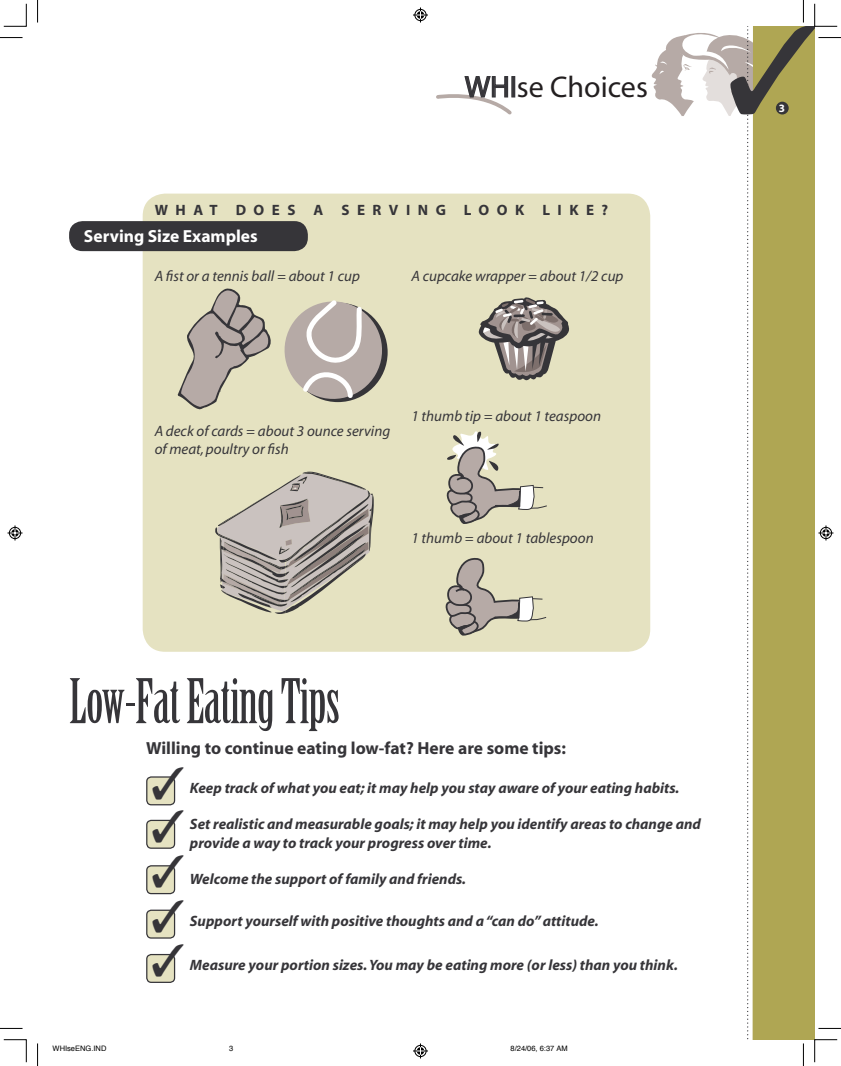
<style>
.page{position:relative;width:841px;height:1066px;background:#fff}
.page>*{position:absolute;margin:0;border:0;box-sizing:border-box;transform-origin:0 0}
.t1{font:60px "Birch";letter-spacing:-.01em;color:#363539}
.t2{font:30px "Myriad";color:#231f20}
.t3{font:700 17.5px "Myriad";color:#363539}
.t4{font:700 17.5px "Myriad";color:#fff}
.t5{font:italic 700 15px/18.8px "Myriad";color:#363539}
.t6{font:italic 15px/17.5px "Myriad";color:#363539}
.t7{font:700 15px "Myriad";letter-spacing:.5em;color:#363539}
.t8{font:700 11.25px "Myriad";color:#fff}
.t9{font:7.5px "Helvetica";color:#000}
.s1{color:#363539}
</style>
<div class="page">
<svg style="left:436px;top:76px;width:78px;height:39px"></svg>
<div style="left:511px;top:76px;width:4px;height:21px;border:1px solid #363539"></div>
<div style="left:143px;top:193px;width:507px;height:458px;background:#e5e2c1"></div>
<div style="left:69px;top:221px;width:239px;height:30px;background:#363539"></div>
<svg style="left:178px;top:289px;width:92px;height:120px;background:#bfb8a7"></svg>
<svg style="left:478px;top:297px;width:90px;height:83px;background:#a09a8f"></svg>
<svg style="left:445px;top:557px;width:101px;height:78px;background:#c5c0ac"></svg>
<svg style="left:446px;top:431px;width:100px;height:93px;background:#c9c4b1"></svg>
<svg style="left:288px;top:302px;width:99px;height:100px"></svg>
<svg style="left:284px;top:300px;width:97px;height:98px;background:#c2b9b0"></svg>
<svg style="left:215px;top:471px;width:158px;height:142px;background:#bab4a8"></svg>
<svg style="left:37px;top:0;width:1px;height:23px"></svg>
<svg style="left:0;top:37px;width:22px;height:1px"></svg>
<svg style="left:37px;top:1043px;width:1px;height:22px"></svg>
<svg style="left:0;top:1027px;width:22px;height:1px"></svg>
<svg style="left:3px;top:3px;width:24px;height:24px"></svg>
<svg style="left:3px;top:1039px;width:24px;height:23px"></svg>
<svg style="left:413px;top:8px;width:15px;height:15px"></svg>
<svg style="left:413px;top:1043px;width:15px;height:15px"></svg>
<svg style="left:8px;top:525px;width:14px;height:15px"></svg>
<svg style="left:651px;top:0;width:189px;height:1065px"></svg>
<svg style="left:146px;top:776px;width:30px;height:71px"></svg>
<svg style="left:146px;top:865px;width:30px;height:28px"></svg>
<svg style="left:146px;top:909px;width:30px;height:28px"></svg>
<svg style="left:146px;top:953px;width:30px;height:28px"></svg>
<h2 class="t2" style="left:464px;top:72px;width:184px"><span class="s1">WHI</span>se Choices</h2>
<p class="t7" style="left:155px;top:202px;width:455px">WHAT DOES A SERVING LOOK LIKE?</p>
<p class="t4" style="left:84px;top:227px;width:175px">Serving Size Examples</p>
<p class="t6" style="left:155px;top:268px;width:207px">A fist or a tennis ball = about 1 cup</p>
<p class="t6" style="left:411px;top:268px;width:213px">A cupcake wrapper = about 1/2 cup</p>
<p class="t6" style="left:155px;top:423px;width:237px">A deck of cards = about 3 ounce serving of meat, poultry or fish</p>
<p class="t6" style="left:411px;top:407px;width:191px">1 thumb tip = about 1 teaspoon</p>
<p class="t6" style="left:411px;top:530px;width:184px">1 thumb = about 1 tablespoon</p>
<h1 class="t1" style="left:69px;top:669px;width:272px">Low-Fat Eating Tips</h1>
<p class="t3" style="left:146px;top:739px;width:421px">Willing to continue eating low-fat? Here are some tips:</p>
<p class="t5" style="left:190px;top:778px;width:490px">Keep track of what you eat; it may help you stay aware of your eating habits.</p>
<p class="t5" style="left:190px;top:815px;width:512px">Set realistic and measurable goals; it may help you identify areas to change and provide a way to track your progress over time.</p>
<p class="t5" style="left:190px;top:870px;width:277px">Welcome the support of family and friends.</p>
<p class="t5" style="left:190px;top:911px;width:410px">Support yourself with positive thoughts and a “can do” attitude.</p>
<p class="t5" style="left:190px;top:955px;width:489px">Measure your portion sizes. You may be eating more (or less) than you think.</p>
<p class="t9" style="left:53px;top:1042px;width:55px">WHIseENG.IND</p>
<p class="t9" style="left:229px;top:1042px;width:6px">3</p>
<p class="t9" style="left:510px;top:1042px;width:59px">8/24/06, 6:37 AM</p>
<p class="t8" style="left:778px;top:102px;width:8px">3</p>
</div>
